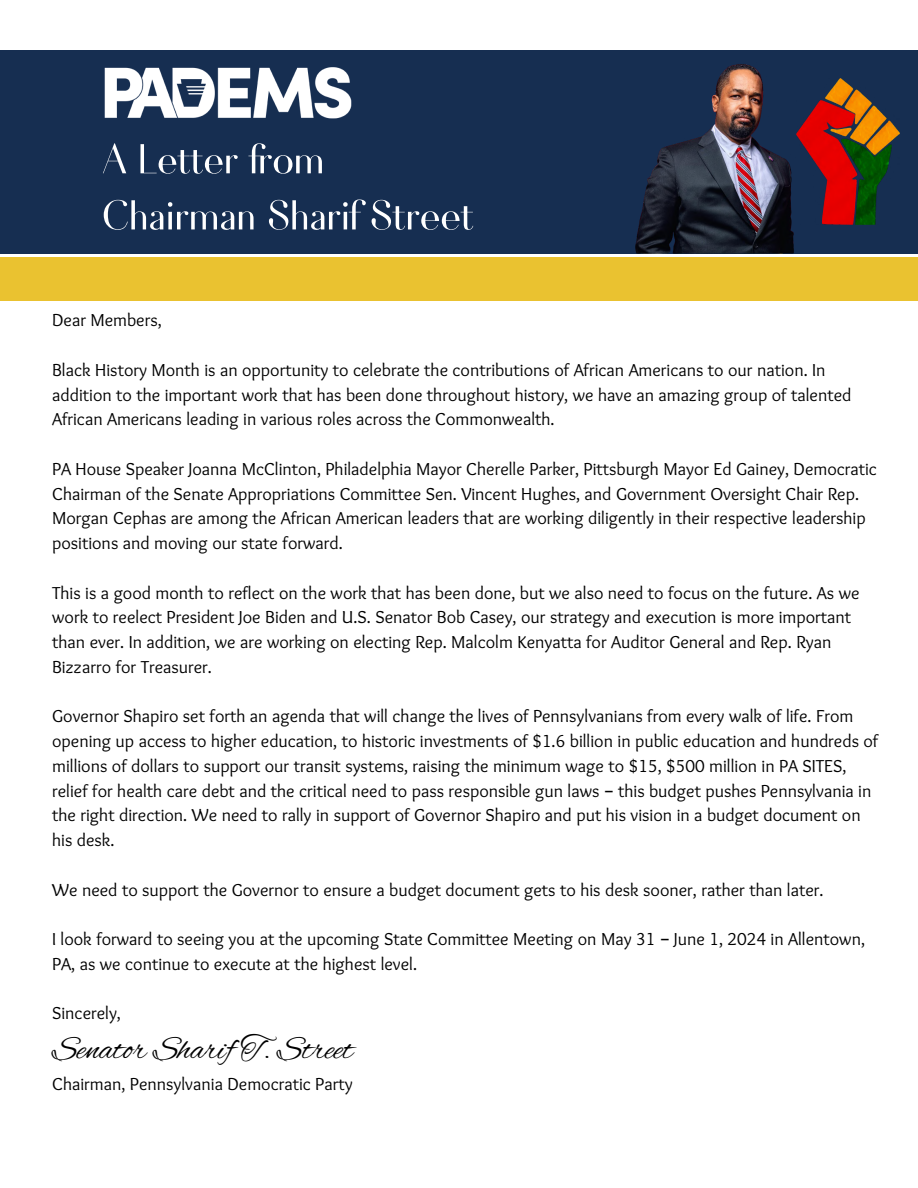
<style>
.page{position:relative;width:918px;height:1188px;background:#fff}
.page>*{position:absolute;margin:0;border:0;box-sizing:border-box;transform-origin:0 0}
.t1{font:55.8px/56.1px "Fiona";color:#fff}
.t2{font:33.75px "Alex Brush";color:#000}
.t3{font:18px/24.8px "Sukar";color:#000}
.s1{font-family:"Noto Sans Gurmukhi"}
</style>
<div class="page">
<div style="left:0;top:257px;width:918px;height:44px;background:#eac230"></div>
<div style="left:0;top:50px;width:918px;height:203px;background:#162e51"></div>
<img style="left:104px;top:67px;width:248px;height:52px">
<img style="left:624px;top:64px;width:200px;height:190px">
<img style="left:796px;top:79px;width:104px;height:146px">
<p class="t1" style="left:102px;top:128px;width:373px">A Letter from<br>Chairman Sharif Street</p>
<p class="t3" style="left:52px;top:309px;width:111px">Dear Members,</p>
<p class="t3" style="left:52px;top:359px;width:801px">Black History Month is an opportunity to celebrate the contributions of African Americans to our nation. In addition to the important work that has been done throughout history, we have an amazing group of talented<br>African Americans leading in various roles across the Commonwealth.</p>
<p class="t3" style="left:52px;top:458px;width:826px">PA House Speaker Joanna McClinton, Philadelphia Mayor Cherelle Parker, Pittsburgh Mayor Ed Gainey, Democratic Chairman of the Senate Appropriations Committee Sen. Vincent Hughes, and Government Oversight Chair Rep.<br>Morgan Cephas are among the African American leaders that are working diligently in their respective leadership positions and moving our state forward.</p>
<p class="t3" style="left:52px;top:581px;width:809px">This is a good month to reflect on the work that has been done, but we also need to focus on the future. As we work to reelect President Joe Biden and U.S. Senator Bob Casey, our strategy and execution is more important than ever. In addition, we are working on electing Rep. Malcolm Kenyatta for Auditor General and Rep. Ryan Bizzarro for Treasurer.</p>
<p class="t3" style="left:52px;top:705px;width:828px">Governor Shapiro set forth an agenda that will change the lives of Pennsylvanians from every walk of life. From opening up access to higher education, to historic investments of $1.6 billion in public education and hundreds of millions of dollars to support our transit systems, raising the minimum wage to $15, $500 million in PA SITES, relief for health care debt and the critical need to pass responsible gun laws <span class="s1">–</span> this budget pushes Pennsylvania in the right direction. We need to rally in support of Governor Shapiro and put his vision in a budget document on his desk.</p>
<p class="t3" style="left:52px;top:878px;width:773px">We need to support the Governor to ensure a budget document gets to his desk sooner, rather than later.</p>
<p class="t3" style="left:52px;top:928px;width:814px">I look forward to seeing you at the upcoming State Committee Meeting on May 31 <span class="s1">–</span> June 1, 2024 in Allentown,<br>PA, as we continue to execute at the highest level.</p>
<p class="t3" style="left:52px;top:1002px;width:70px">Sincerely,</p>
<p class="t2" style="left:52px;top:1030px;width:302px">Senator Sharif T. Street</p>
<p class="t3" style="left:52px;top:1073px;width:302px">Chairman, Pennsylvania Democratic Party</p>
</div>
